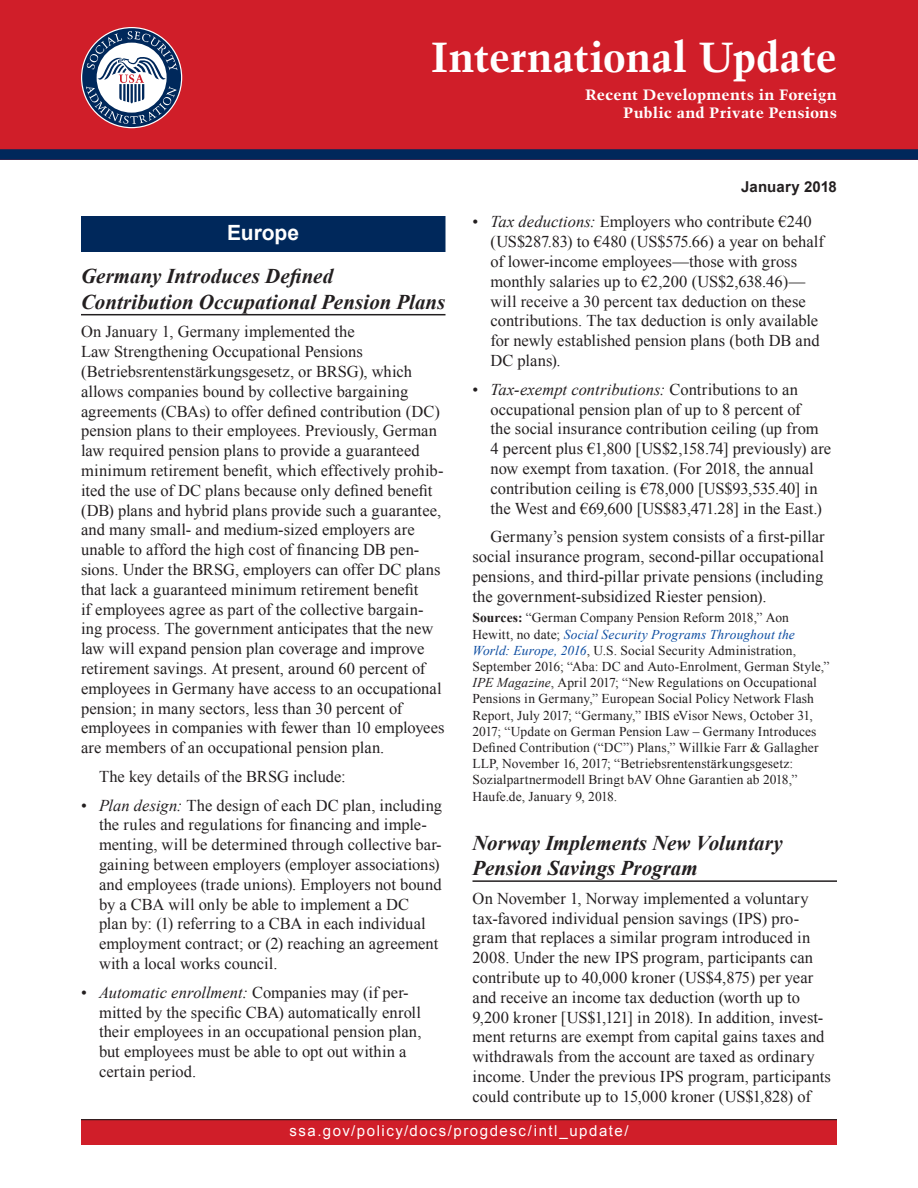
<style>
.page{position:relative;width:918px;height:1188px;background:#fff}
.page>*{position:absolute;margin:0;border:0;box-sizing:border-box;transform-origin:0 0}
.t1{font:700 42px "Trump Mediaeval";color:#fff}
.Heading2{font:italic 700 21px/25.2px "Times New Roman";color:#231f20}
.Heading1__Section{font:700 21px "Arial";color:#fff}
.ParaFirst{font:16.5px/19.8px "Times New Roman";color:#231f20}
.Para{font:16.5px/19.8px "Times New Roman";color:#231f20;text-align:justify}
.t2{font:700 15px/18px "Trump Mediaeval";letter-spacing:.005em;color:#fff;text-align:right;scale:1.1 1}
.Front_Page_URL{font:15px "Arial";letter-spacing:.105em;color:#fff}
.t3{font:700 15px "Arial";letter-spacing:.01em;color:#231f20}
.Source{font:13.5px/16.2px "Times New Roman";letter-spacing:.01em;color:#231f20}
.s1{font-style:italic}
.s2{font-weight:700}
.s3{font-style:italic;color:#0d4da1}
</style>
<div class="page">
<div style="left:0;top:0;width:918px;height:160px;background:#d01e29"></div>
<div style="left:0;top:149px;width:918px;height:11px;background:#00285b"></div>
<div style="left:81px;top:1119px;width:756px;height:26px;background:#d01e29"></div>
<hr style="left:81px;top:1119px;width:756px;height:1px;background:#231f20">
<div style="left:82px;top:28px;width:99px;height:99px;background:#00285b;border-radius:50%"></div>
<svg style="left:86px;top:31px;width:91px;height:93px"></svg>
<div style="left:81px;top:216px;width:365px;height:36px;background:#00285b"></div>
<hr style="left:81px;top:314px;width:365px;height:1px;background:#231f20">
<hr style="left:472px;top:880px;width:365px;height:2px;background:#231f20">
<h1 class="t1" style="left:431px;top:31px;width:407px">International Update</h1>
<p class="t2" style="left:585px;top:86px;width:231px">Recent Developments in Foreign<br>Public and Private Pensions</p>
<p class="Heading1__Section" style="left:227px;top:219px;width:74px">Europe</p>
<p class="Heading2" style="left:81px;top:263px;width:366px">Germany Introduces Defined<br>Contribution Occupational Pension Plans</p>
<p class="ParaFirst" style="left:81px;top:322px;width:365px">On January 1, Germany implemented the<br>Law Strengthening Occupational Pensions (Betriebsrentenstärkungsgesetz, or BRSG), which allows companies bound by collective bargaining agreements (CBAs) to offer defined contribution (DC) pension plans to their employees. Previously, German law required pension plans to provide a guaranteed minimum retirement benefit, which effectively prohib&shy;ited the use of DC plans because only defined benefit (DB) plans and hybrid plans provide such a guarantee, and many small- and medium-sized employers are unable to afford the high cost of financing DB pen&shy;sions. Under the BRSG, employers can offer DC plans that lack a guaranteed minimum retirement benefit<br>if employees agree as part of the collective bargain&shy;ing process. The government anticipates that the new law will expand pension plan coverage and improve retirement savings. At present, around 60 percent of employees in Germany have access to an occupational pension; in many sectors, less than 30 percent of employees in companies with fewer than 10 employees are members of an occupational pension plan.</p>
<p class="Para" style="left:99px;top:766px;width:248px">The key details of the BRSG include:</p>
<p class="ParaFirst" style="left:99px;top:795px;width:345px;text-indent:-18px">• <span class="s1">Plan design:</span> The design of each DC plan, including the rules and regulations for financing and imple&shy;menting, will be determined through collective bar&shy;gaining between employers (employer associations) and employees (trade unions). Employers not bound by a CBA will only be able to implement a DC<br>plan by: (1) referring to a CBA in each individual employment contract; or (2) reaching an agreement with a local works council.</p>
<p class="ParaFirst" style="left:99px;top:982px;width:324px;text-indent:-18px">• <span class="s1">Automatic enrollment:</span> Companies may (if per&shy;mitted by the specific CBA) automatically enroll their employees in an occupational pension plan, but employees must be able to opt out within a certain period.</p>
<p class="t3" style="left:741px;top:177px;width:97px">January 2018</p>
<p class="ParaFirst" style="left:491px;top:212px;width:335px;text-indent:-18px">• <span class="s1">Tax deductions:</span> Employers who contribute €240 (US$287.83) to €480 (US$575.66) a year on behalf of lower-income employees—those with gross monthly salaries up to €2,200 (US$2,638.46)— will receive a 30 percent tax deduction on these contributions. The tax deduction is only available for newly established pension plans (both DB and DC plans).</p>
<p class="ParaFirst" style="left:491px;top:379px;width:342px;text-indent:-18px">• <span class="s1">Tax-exempt contributions:</span> Contributions to an occupational pension plan of up to 8 percent of<br>the social insurance contribution ceiling (up from<br>4 percent plus €1,800 [US$2,158.74] previously) are now exempt from taxation. (For 2018, the annual contribution ceiling is €78,000 [US$93,535.40] in the West and €69,600 [US$83,471.28] in the East.)</p>
<p class="Para" style="left:472px;top:527px;width:354px;text-indent:18px">Germany’s pension system consists of a first-pillar social insurance program, second-pillar occupational pensions, and third-pillar private pensions (including the government-subsidized Riester pension).</p>
<p class="Source" style="left:472px;top:609px;width:359px"><span class="s2">Sources:</span> “German Company Pension Reform 2018,” Aon Hewitt, no date; <span class="s3">Social Security Programs Throughout the World: Europe, 2016</span>, U.S. Social Security Administration, September 2016; “Aba: DC and Auto-Enrolment, German Style,” <span class="s1">IPE Magazine</span>, April 2017; “New Regulations on Occupational Pensions in Germany,” European Social Policy Network Flash Report, July 2017; “Germany,” IBIS eVisor News, October 31, 2017; “Update on German Pension Law – Germany Introduces Defined Contribution (“DC”) Plans,” Willkie Farr &amp; Gallagher LLP, November 16, 2017; “Betriebsrentenstärkungsgesetz:<br>Sozialpartnermodell Bringt bAV Ohne Garantien ab 2018,” Haufe.de, January 9, 2018.</p>
<p class="Heading2" style="left:472px;top:830px;width:312px">Norway Implements New Voluntary<br>Pension Savings Program</p>
<p class="ParaFirst" style="left:472px;top:888px;width:360px">On November 1, Norway implemented a voluntary tax-favored individual pension savings (IPS) pro&shy;gram that replaces a similar program introduced in 2008. Under the new IPS program, participants can contribute up to 40,000 kroner (US$4,875) per year and receive an income tax deduction (worth up to 9,200 kroner [US$1,121] in 2018). In addition, invest&shy;ment returns are exempt from capital gains taxes and withdrawals from the account are taxed as ordinary income. Under the previous IPS program, participants could contribute up to 15,000 kroner (US$1,828) of</p>
<p class="Front_Page_URL" style="left:289px;top:1121px;width:341px">ssa.gov/policy/docs/progdesc/intl_update/</p>
</div>
